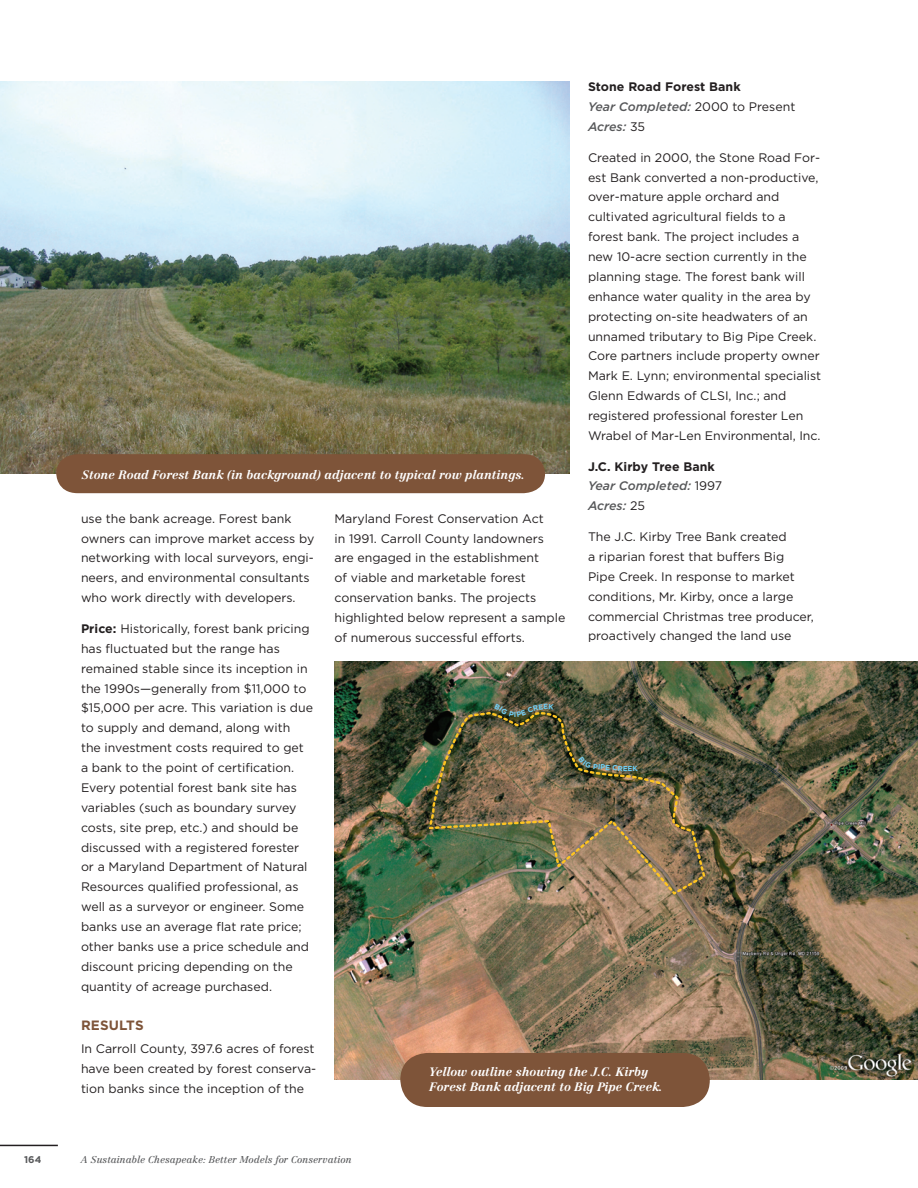
<style>
.page{position:relative;width:918px;height:1188px;background:#fff}
.page>*{position:absolute;margin:0;border:0;box-sizing:border-box;transform-origin:0 0}
.Paragraph_Sub_Titles{font:700 13.5px "Gotham";color:#7e5439}
.Paragraph_Style{font:12.3px/19.8px "Gotham";color:#231f20}
.Paragraph_Style-2{font:italic 500 12.3px/19.8px "Gotham";color:#57585a}
.Photo_Caption{font:italic 700 12px/15px "Centennial";color:#fff}
.t1{font:italic 9.75px "Centennial";color:#57585a}
.t2{font:700 9.75px "Gotham";color:#57585a}
.s1{font-weight:700;font-style:normal;color:#231f20}
.s2{font-weight:400;font-style:normal;color:#231f20}
.s3{font-weight:700}
</style>
<div class="page">
<hr style="left:0;top:1145px;width:58px;height:1px;background:#231f20">
<img style="left:0;top:81px;width:570px;height:392px">
<img style="left:335px;top:662px;width:583px;height:417px">
<img style="left:427px;top:709px;width:280px;height:187px">
<div style="left:400px;top:1053px;width:310px;height:54px;background:#7e5439;border-radius:27px"></div>
<div style="left:56px;top:454px;width:489px;height:39px;background:#7e5439"></div>
<svg style="left:494px;top:704px;width:60px;height:13px"></svg>
<svg style="left:579px;top:756px;width:59px;height:15px"></svg>
<p class="Paragraph_Style-2" style="left:588px;top:77px;width:209px"><span class="s1">Stone Road Forest Bank<br></span>Year Completed: <span class="s2">2000 to Present<br></span>Acres: <span class="s2">35</span></p>
<p class="Paragraph_Style" style="left:588px;top:147px;width:235px">Created in 2000, the Stone Road For&shy;est Bank converted a non-productive, over-mature apple orchard and cultivated agricultural fields to a forest bank. The project includes a new 10-acre section currently in the planning stage. The forest bank will enhance water quality in the area by protecting on-site headwaters of an unnamed tributary to Big Pipe Creek.<br>Core partners include property owner Mark E. Lynn; environmental specialist Glenn Edwards of CLSI, Inc.; and registered professional forester Len Wrabel of Mar-Len Environmental, Inc.</p>
<p class="Paragraph_Style-2" style="left:588px;top:456px;width:136px"><span class="s1">J.C. Kirby Tree Bank<br></span>Year Completed: <span class="s2">1997<br></span>Acres: <span class="s2">25</span></p>
<p class="Paragraph_Style" style="left:588px;top:527px;width:227px">The J.C. Kirby Tree Bank created<br>a riparian forest that buffers Big Pipe Creek. In response to market conditions, Mr. Kirby, once a large commercial Christmas tree producer, proactively changed the land use</p>
<p class="Photo_Caption" style="left:82px;top:467px;width:445px">Stone Road Forest Bank (in background) adjacent to typical row plantings.</p>
<p class="Paragraph_Style" style="left:81px;top:508px;width:235px">use the bank acreage. Forest bank owners can improve market access by networking with local surveyors, engi&shy;neers, and environmental consultants who work directly with developers.</p>
<p class="Paragraph_Style" style="left:81px;top:618px;width:234px"><span class="s3">Price:</span> Historically, forest bank pricing has fluctuated but the range has remained stable since its inception in the 1990s—generally from $11,000 to $15,000 per acre. This variation is due to supply and demand, along with the investment costs required to get a bank to the point of certification.<br>Every potential forest bank site has variables (such as boundary survey costs, site prep, etc.) and should be discussed with a registered forester or a Maryland Department of Natural Resources qualified professional, as well as a surveyor or engineer. Some banks use an average flat rate price; other banks use a price schedule and discount pricing depending on the quantity of acreage purchased.</p>
<p class="Paragraph_Sub_Titles" style="left:81px;top:1018px;width:64px">Results</p>
<p class="Paragraph_Style" style="left:81px;top:1039px;width:237px">In Carroll County, 397.6 acres of forest have been created by forest conserva&shy;tion banks since the inception of the</p>
<p class="Paragraph_Style" style="left:335px;top:508px;width:232px">Maryland Forest Conservation Act<br>in 1991. Carroll County landowners are engaged in the establishment<br>of viable and marketable forest conservation banks. The projects highlighted below represent a sample of numerous successful efforts.</p>
<p class="Photo_Caption" style="left:430px;top:1064px;width:235px">Yellow outline showing the J.C. Kirby<br>Forest Bank adjacent to Big Pipe Creek.</p>
<p class="t2" style="left:24px;top:1154px;width:19px">164</p>
<p class="t1" style="left:81px;top:1153px;width:272px">A Sustainable Chesapeake: Better Models for Conservation</p>
</div>
